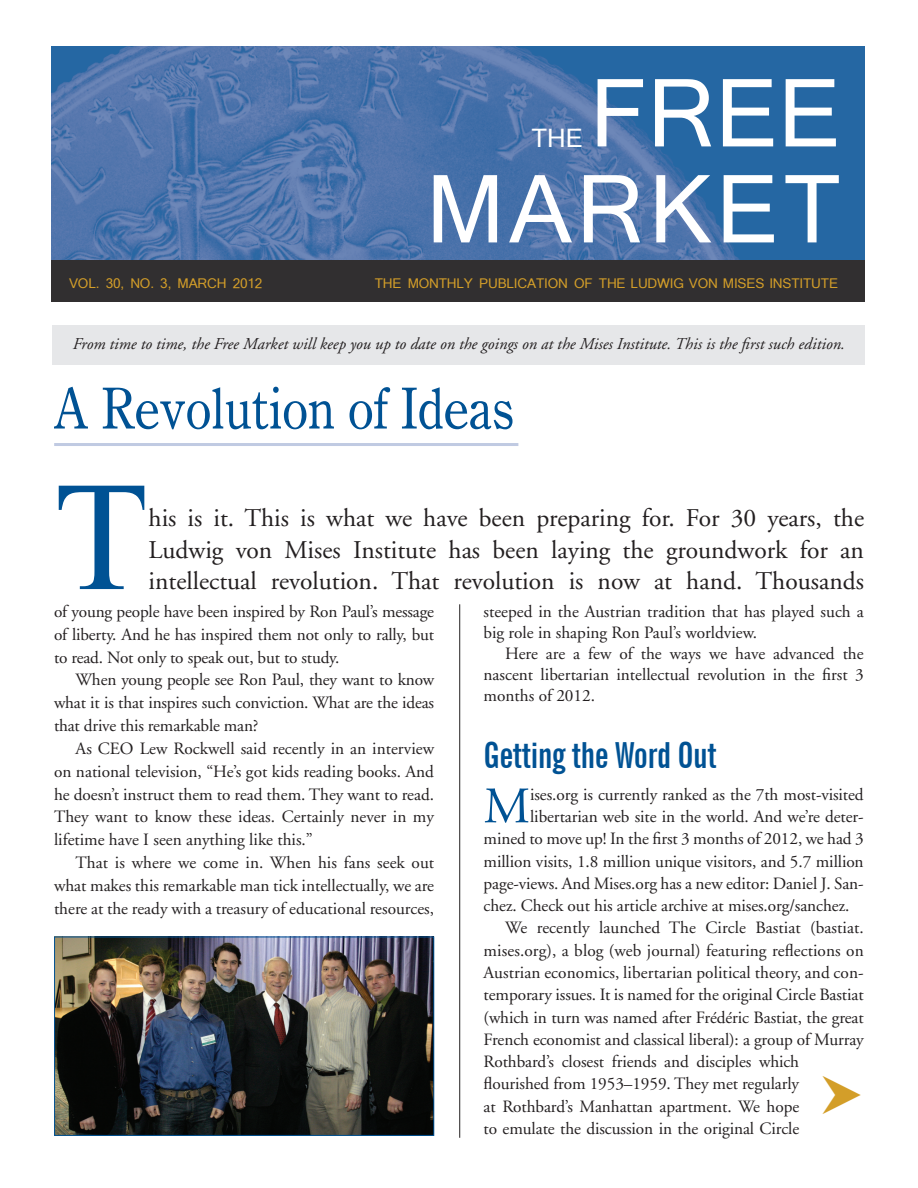
<style>
.page{position:relative;width:918px;height:1188px;background:#fff}
.page>*{position:absolute;margin:0;border:0;box-sizing:border-box;transform-origin:0 0}
.t1{font:156.15px "Mongolian Baiti";color:#005294}
.t2{font:90.75px/96px "Mangal";letter-spacing:.05em;color:#fff;text-align:right}
.t3{font:56.7px "Century Oldstyle BT";color:#005294;scale:.9 1}
.t4{font:51px "Adobe Garamond";color:#005294}
.t5{font:42px "Arrows 1";color:#d39e29}
.t6{font:700 extra-condensed 36px "News Gothic BT";letter-spacing:-.01em;color:#005294}
.t7{font:25.5px/31.5px "Adobe Garamond";color:#231f20;text-align:justify}
.t8{font:24.9px "Mangal";color:#fff}
.t9{font:17.25px/22.8px "Adobe Garamond";letter-spacing:-.005em;color:#231f20;text-align:justify}
.t10{font:italic 16.5px "Adobe Garamond";color:#231f20}
.t11{font:13.2px "Mangal";letter-spacing:-.015em;color:#d39e29}
</style>
<div class="page">
<div style="left:52px;top:325px;width:812px;height:39px;background:#e6e7e9"></div>
<hr style="left:54px;top:443px;width:464px;height:3px;background:#c0cae2">
<hr style="left:459px;top:604px;width:1px;height:534px;background:#231f20">
<div style="left:52px;top:259px;width:813px;height:43px;background:#312f30"></div>
<img style="left:52px;top:46px;width:812px;height:213px">
<img style="left:56px;top:939px;width:376px;height:195px">
<div style="left:54px;top:937px;width:380px;height:199px;border:1px solid #005294"></div>
<h2 class="t2" style="left:426px;top:67px;width:416px">FREE<br>MARKET</h2>
<h3 class="t8" style="left:532px;top:123px;width:53px">THE</h3>
<p class="t11" style="left:69px;top:275px;width:195px">VOL. 30, NO. 3, MARCH 2012</p>
<p class="t11" style="left:375px;top:275px;width:465px">THE MONTHLY PUBLICATION OF THE LUDWIG VON MISES INSTITUTE</p>
<p class="t10" style="left:73px;top:335px;width:774px">From time to time, the Free Market will keep you up to date on the goings on at the Mises Institute. This is the first such edition.</p>
<h3 class="t3" style="left:54px;top:374px;width:513px">A Revolution of Ideas</h3>
<h1 class="t1" style="left:54px;top:454px;width:97px">T</h1>
<h3 class="t7" style="left:149px;top:503px;width:717px">his is it. This is what we have been preparing for. For 30 years, the Ludwig von Mises Institute has been laying the groundwork for an intellectual revolution. That revolution is now at hand. Thousands</h3>
<p class="t9" style="left:54px;top:601px;width:382px">of young people have been inspired by Ron Paul’s message of liberty. And he has inspired them not only to rally, but to read. Not only to speak out, but to study.</p>
<p class="t9" style="left:54px;top:669px;width:382px;text-indent:22px">When young people see Ron Paul, they want to know what it is that inspires such conviction. What are the ideas that drive this remarkable man?</p>
<p class="t9" style="left:54px;top:737px;width:382px;text-indent:22px">As CEO Lew Rockwell said recently in an interview on national television, “He’s got kids reading books. And he doesn’t instruct them to read them. They want to read.<br>They want to know these ideas. Certainly never in my lifetime have I seen anything like this.”</p>
<p class="t9" style="left:54px;top:852px;width:382px;text-indent:22px">That is where we come in. When his fans seek out what makes this remarkable man tick intellectually, we are there at the ready with a treasury of educational resources,</p>
<p class="t9" style="left:484px;top:601px;width:382px;line-height:21.1px">steeped in the Austrian tradition that has played such a big role in shaping Ron Paul’s worldview.</p>
<p class="t9" style="left:484px;top:643px;width:382px;line-height:21.1px;text-indent:22px">Here are a few of the ways we have advanced the nascent libertarian intellectual revolution in the first 3 months of 2012.</p>
<h3 class="t6" style="left:484px;top:733px;width:235px">Getting the Word Out</h3>
<h3 class="t4" style="left:484px;top:779px;width:48px">M</h3>
<p class="t9" style="left:530px;top:783px;width:335px">ises.org is currently ranked as the 7th most-visited</p>
<p class="t9" style="left:530px;top:806px;width:335px">libertarian web site in the world. And we’re deter-</p>
<p class="t9" style="left:484px;top:828px;width:382px">mined to move up! In the first 3 months of 2012, we had 3</p>
<p class="t9" style="left:484px;top:850px;width:382px">million visits, 1.8 million unique visitors, and 5.7 million</p>
<p class="t9" style="left:484px;top:872px;width:382px">page-views. And Mises.org has a new editor: Daniel J. San-</p>
<p class="t9" style="left:484px;top:895px;width:367px">chez. Check out his article archive at mises.org/sanchez.</p>
<p class="t9" style="left:505px;top:917px;width:360px">We recently launched The Circle Bastiat (bastiat.</p>
<p class="t9" style="left:484px;top:939px;width:382px">mises.org), a blog (web journal) featuring reflections on</p>
<p class="t9" style="left:484px;top:962px;width:382px">Austrian economics, libertarian political theory, and con-</p>
<p class="t9" style="left:484px;top:984px;width:382px">temporary issues. It is named for the original Circle Bastiat</p>
<p class="t9" style="left:484px;top:1006px;width:382px">(which in turn was named after Frédéric Bastiat, the great</p>
<p class="t9" style="left:484px;top:1028px;width:382px">French economist and classical liberal): a group of Murray</p>
<p class="t9" style="left:484px;top:1051px;width:317px">Rothbard’s closest friends and disciples which</p>
<p class="t9" style="left:484px;top:1073px;width:317px">flourished from 1953–1959. They met regularly</p>
<p class="t9" style="left:484px;top:1095px;width:317px">at Rothbard’s Manhattan apartment. We hope</p>
<p class="t9" style="left:484px;top:1118px;width:317px">to emulate the discussion in the original Circle</p>
<h3 class="t5" style="left:821px;top:1077px;width:43px">S</h3>
</div>
